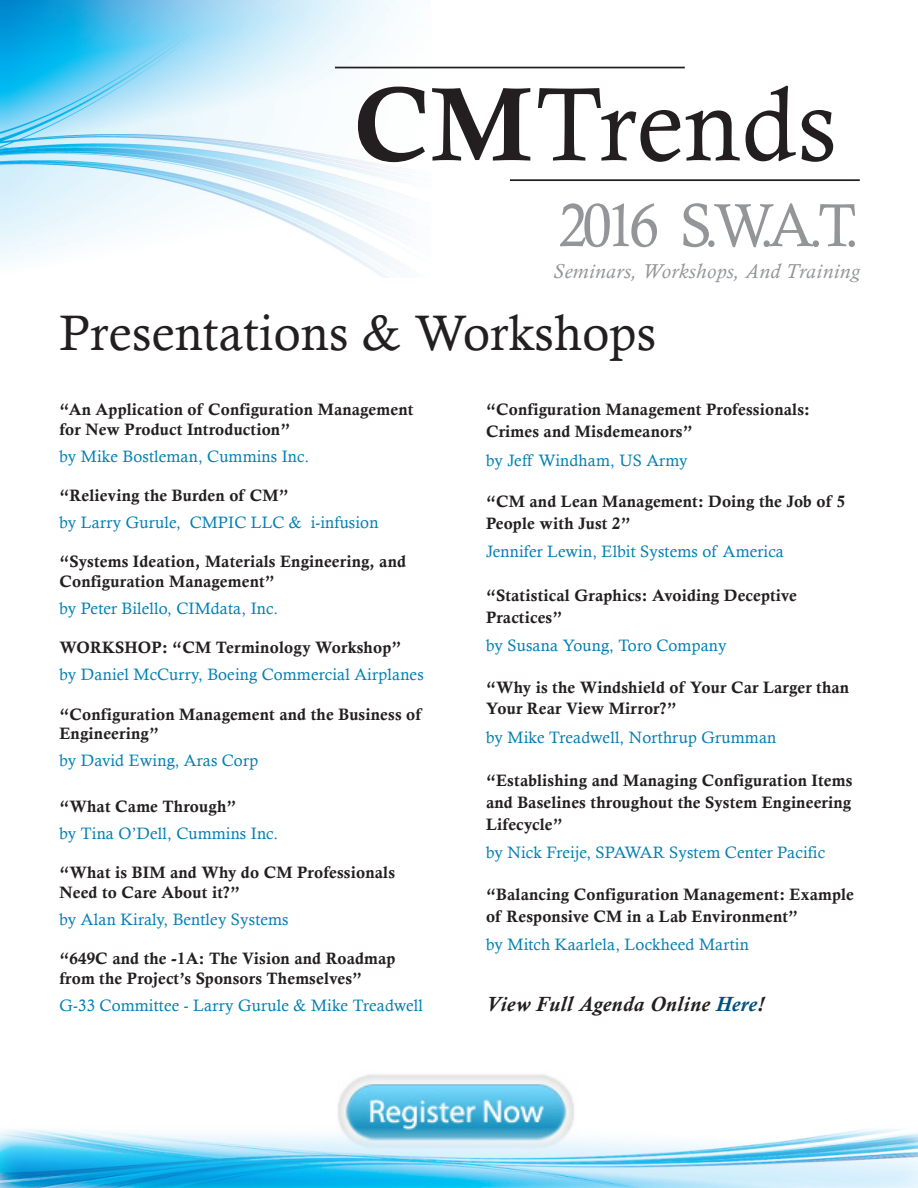
<style>
.page{position:relative;width:918px;height:1188px;background:#fff}
.page>*{position:absolute;margin:0;border:0;box-sizing:border-box;transform-origin:0 0}
.t1{font:104.55px "Calisto";letter-spacing:.01em;color:#231f20}
.t2{font:60.9px "Calisto";color:#939598;scale:.95 1}
.t3{font:49.8px "Calisto";letter-spacing:.01em;color:#231f20}
.t4{font:italic 700 21px "Calisto";letter-spacing:.02em;color:#231f20}
.t5{font:italic 20.55px "Calisto";letter-spacing:.03em;color:#939598}
.t6{font:16.5px/21.8px "Calis MT Bol";letter-spacing:.01em;color:#231f20}
.t7{font:16.5px "Calisto";letter-spacing:.01em;color:#007fb2}
.s1{font-family:"Calis MT Bol"}
.s2{color:#00507c}
</style>
<div class="page">
<img style="left:0;top:0;width:395px;height:261px">
<hr style="left:510px;top:179px;width:350px;height:2px;background:#231f20">
<img style="left:338px;top:1074px;width:236px;height:52px">
<img style="left:1px;top:1126px;width:917px;height:62px">
<svg style="left:56px;top:2px;width:802px;height:276px"></svg>
<h1 class="t1" style="left:353px;top:64px;width:485px"><span class="s1">CM</span>Trends</h1>
<h2 class="t2" style="left:559px;top:190px;width:319px">2016 S.W.A.T.</h2>
<p class="t5" style="left:553px;top:259px;width:308px">Seminars, Workshops, And Training</p>
<h3 class="t3" style="left:59px;top:305px;width:598px">Presentations &amp; Workshops</h3>
<p class="t6" style="left:59px;top:400px;width:356px;line-height:19.8px">“An Application of Configuration Management for New Product Introduction”</p>
<p class="t7" style="left:59px;top:447px;width:251px">by Mike Bostleman, Cummins Inc.</p>
<p class="t6" style="left:59px;top:485px;width:231px">“Relieving the Burden of CM”</p>
<p class="t7" style="left:59px;top:513px;width:321px">by Larry Gurule, CMPIC LLC &amp; i-infusion</p>
<p class="t6" style="left:59px;top:552px;width:348px;line-height:19.8px">“Systems Ideation, Materials Engineering, and<br>Configuration Management”</p>
<p class="t7" style="left:59px;top:599px;width:220px">by Peter Bilello, CIMdata, Inc.</p>
<p class="t6" style="left:59px;top:637px;width:344px">WORKSHOP: “CM Terminology Workshop”</p>
<p class="t7" style="left:59px;top:665px;width:366px">by Daniel McCurry, Boeing Commercial Airplanes</p>
<p class="t6" style="left:59px;top:704px;width:363px;line-height:19.8px">“Configuration Management and the Business of<br>Engineering”</p>
<p class="t7" style="left:59px;top:751px;width:200px">by David Ewing, Aras Corp</p>
<p class="t6" style="left:59px;top:796px;width:179px">“What Came Through”</p>
<p class="t7" style="left:59px;top:824px;width:220px">by Tina O’Dell, Cummins Inc.</p>
<p class="t6" style="left:59px;top:863px;width:337px;line-height:19.8px">“What is BIM and Why do CM Professionals<br>Need to Care About it?”</p>
<p class="t7" style="left:59px;top:910px;width:231px">by Alan Kiraly, Bentley Systems</p>
<p class="t6" style="left:59px;top:949px;width:338px;line-height:19.8px">“649C and the -1A: The Vision and Roadmap from the Project’s Sponsors Themselves”</p>
<p class="t7" style="left:59px;top:996px;width:365px">G-33 Committee - Larry Gurule &amp; Mike Treadwell</p>
<p class="t6" style="left:486px;top:399px;width:325px">“Configuration Management Professionals:<br>Crimes and Misdemeanors”</p>
<p class="t7" style="left:486px;top:450px;width:203px">by Jeff Windham, US Army</p>
<p class="t6" style="left:486px;top:491px;width:361px">“CM and Lean Management: Doing the Job of 5<br>People with Just 2”</p>
<p class="t7" style="left:486px;top:542px;width:300px">Jennifer Lewin, Elbit Systems of America</p>
<p class="t6" style="left:486px;top:584px;width:313px">“Statistical Graphics: Avoiding Deceptive<br>Practices”</p>
<p class="t7" style="left:486px;top:636px;width:242px">by Susana Young, Toro Company</p>
<p class="t6" style="left:486px;top:676px;width:365px">“Why is the Windshield of Your Car Larger than<br>Your Rear View Mirror?”</p>
<p class="t7" style="left:486px;top:728px;width:292px">by Mike Treadwell, Northrup Grumman</p>
<p class="t6" style="left:486px;top:770px;width:368px;text-align:justify">“Establishing and Managing Configuration Items and Baselines throughout the System Engineering Lifecycle”</p>
<p class="t7" style="left:486px;top:843px;width:341px">by Nick Freije, SPAWAR System Center Pacific</p>
<p class="t6" style="left:486px;top:883px;width:369px">“Balancing Configuration Management: Example of Responsive CM in a Lab Environment”</p>
<p class="t7" style="left:486px;top:935px;width:264px">by Mitch Kaarlela, Lockheed Martin</p>
<p class="t4" style="left:486px;top:991px;width:279px">View Full Agenda Online <span class="s2">Here</span>!</p>
</div>
